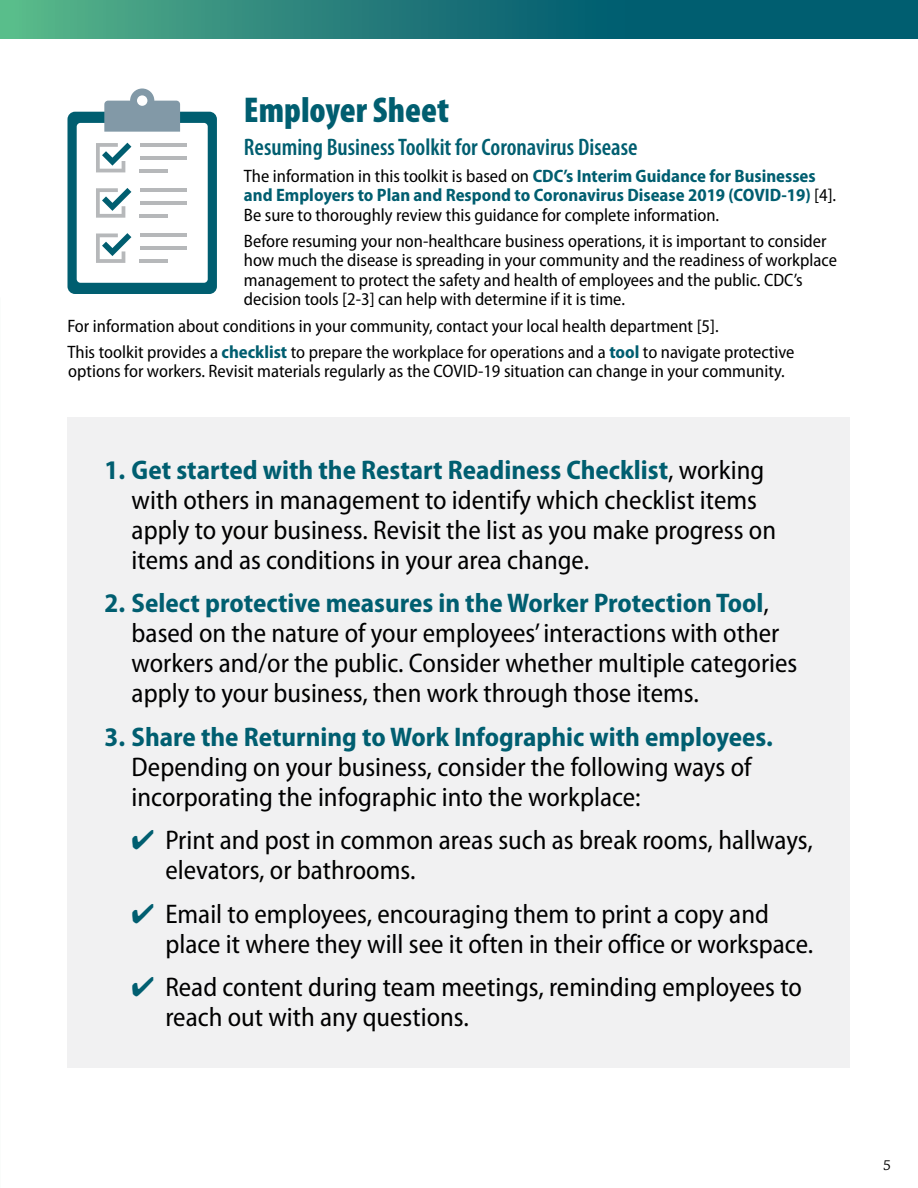
<style>
.page{position:relative;width:918px;height:1188px;background:#fff}
.page>*{position:absolute;margin:0;border:0;box-sizing:border-box;transform-origin:0 0}
.H2_B{font:900 condensed 36px "Myriad Pro";color:#005e70}
.t1{font:semi-condensed 27px/30px "Myriad Pro";color:#000}
.t2{font:600 condensed 24px "Myriad Pro";color:#005e70}
.p_myriad{font:semi-condensed 18px/19.5px "Myriad Pro";color:#000}
.t3{font:15px "Chaparral Pro";color:#000}
.s1{font-weight:700;color:#005e70}
.s2{color:#005e70}
</style>
<div class="page">
<svg style="left:1px;top:0;width:917px;height:38px;background:#1e7978"></svg>
<hr style="left:0;top:0;width:1px;height:38px;background:#59be8b">
<div style="left:68px;top:417px;width:782px;height:650px;background:#f1f1f2"></div>
<div style="left:67px;top:112px;width:150px;height:182px;background:#005e70;border-radius:8px"></div>
<div style="left:77px;top:123px;width:131px;height:160px;background:#fff;border-radius:4px"></div>
<hr style="left:140px;top:143px;width:47px;height:4px;background:#b6b8ba">
<hr style="left:140px;top:156px;width:47px;height:4px;background:#b6b8ba">
<hr style="left:140px;top:169px;width:28px;height:3px;background:#b6b8ba">
<svg style="left:96px;top:143px;width:35px;height:29px"></svg>
<hr style="left:140px;top:188px;width:47px;height:4px;background:#b6b8ba">
<hr style="left:140px;top:201px;width:47px;height:4px;background:#b6b8ba">
<hr style="left:140px;top:214px;width:28px;height:4px;background:#b6b8ba">
<svg style="left:96px;top:188px;width:35px;height:30px"></svg>
<hr style="left:140px;top:234px;width:47px;height:3px;background:#b6b8ba">
<hr style="left:140px;top:246px;width:47px;height:4px;background:#b6b8ba">
<hr style="left:140px;top:259px;width:28px;height:4px;background:#b6b8ba">
<svg style="left:96px;top:233px;width:35px;height:30px"></svg>
<svg style="left:104px;top:88px;width:76px;height:44px"></svg>
<h2 class="H2_B" style="left:244px;top:89px;width:207px">Employer Sheet</h2>
<h2 class="t2" style="left:244px;top:134px;width:395px">Resuming Business Toolkit for Coronavirus Disease</h2>
<p class="p_myriad" style="left:244px;top:166px;width:594px">The information in this toolkit is based on <span class="s1">CDC’s Interim Guidance for Businesses and Employers to Plan and Respond to Coronavirus Disease 2019 (COVID-19)</span> [4].<br>Be sure to thoroughly review this guidance for complete information.</p>
<p class="p_myriad" style="left:244px;top:231px;width:595px">Before resuming your non-healthcare business operations, it is important to consider how much the disease is spreading in your community and the readiness of workplace management to protect the safety and health of employees and the public. CDC’s decision tools [2-3] can help with determine if it is time.</p>
<p class="p_myriad" style="left:68px;top:316px;width:653px">For information about conditions in your community, contact your local health department [5].</p>
<p class="p_myriad" style="left:68px;top:342px;width:728px">This toolkit provides a <span class="s1">checklist</span> to prepare the workplace for operations and a <span class="s1">tool</span> to navigate protective options for workers. Revisit materials regularly as the COVID-19 situation can change in your community.</p>
<p class="t1" style="left:132px;top:455px;width:646px;text-indent:-27px"><span class="s1">1. Get started with the Restart Readiness Checklist</span>, working with others in management to identify which checklist items apply to your business. Revisit the list as you make progress on items and as conditions in your area change.</p>
<p class="t1" style="left:132px;top:589px;width:667px;text-indent:-27px"><span class="s1">2. Select protective measures in the Worker Protection Tool</span>, based on the nature of your employees’ interactions with other workers and/or the public. Consider whether multiple categories apply to your business, then work through those items.</p>
<p class="t1" style="left:132px;top:722px;width:643px;text-indent:-27px"><span class="s1">3. Share the Returning to Work Infographic with employees.<br></span>Depending on your business, consider the following ways of incorporating the infographic into the workplace:</p>
<p class="t1" style="left:165px;top:826px;width:649px;text-indent:-34px"><span class="s2">✔</span> Print and post in common areas such as break rooms, hallways, elevators, or bathrooms.</p>
<p class="t1" style="left:165px;top:899px;width:649px;text-indent:-34px"><span class="s2">✔</span> Email to employees, encouraging them to print a copy and place it where they will see it often in their office or workspace.</p>
<p class="t1" style="left:165px;top:973px;width:638px;text-indent:-34px"><span class="s2">✔</span> Read content during team meetings, reminding employees to reach out with any questions.</p>
<p class="t3" style="left:883px;top:1157px;width:9px">5</p>
</div>
